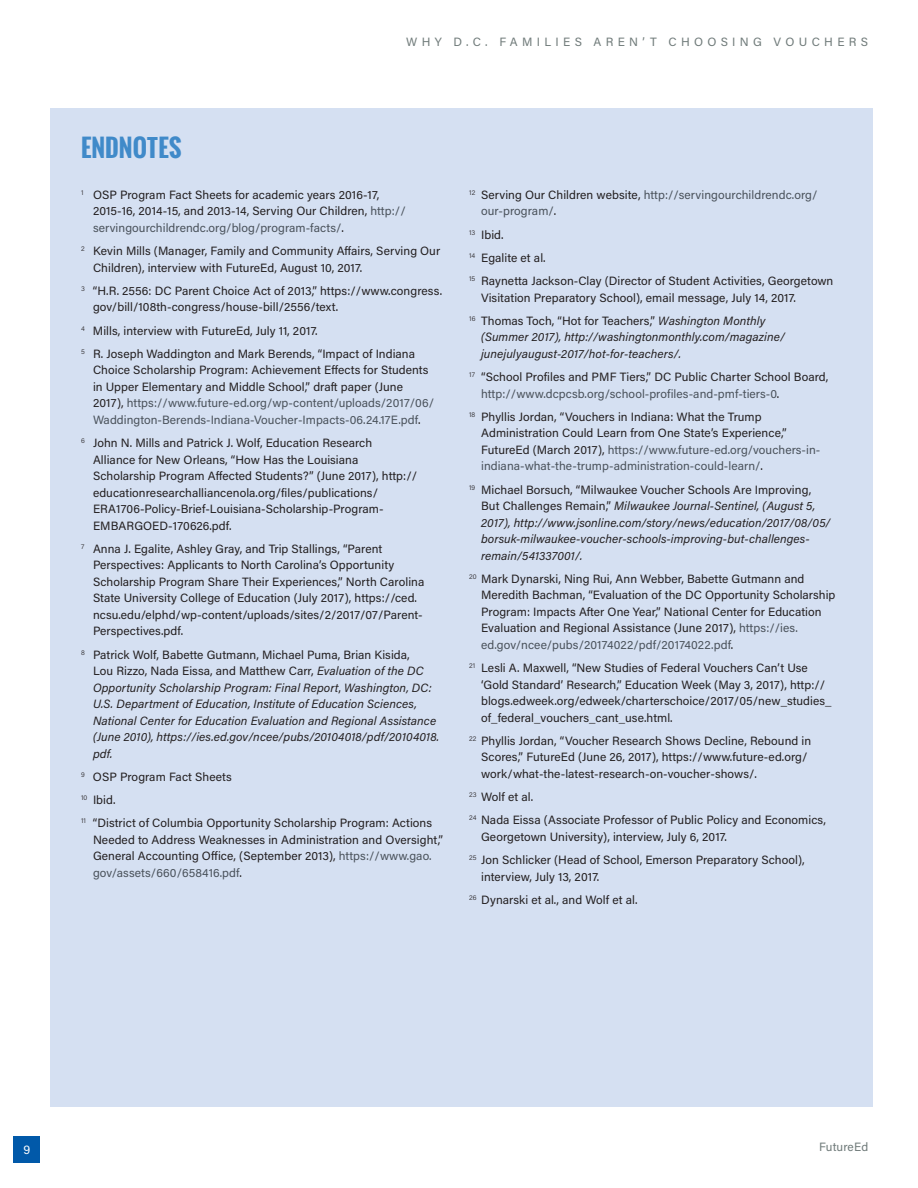
<style>
.page{position:relative;width:918px;height:1188px;background:#fff}
.page>*{position:absolute;margin:0;border:0;box-sizing:border-box;transform-origin:0 0}
.section_header1_Oswa{font:700 24px "Oswald";letter-spacing:.01em;color:#408ac9}
._05_endnote{font:12px/16.5px "Acumin Pro";letter-spacing:.005em;color:#231f20}
._05_endnote-2{font:italic 12px/16.5px "Acumin Pro";letter-spacing:.005em;color:#231f20}
._05_endnote-3{font:12px/16.5px "Acumin Pro";letter-spacing:.005em;color:#4a525b}
.t1{font:12px "Acumin Pro";letter-spacing:.36em;color:#707b7a}
.t2{font:12px "Acumin Pro";letter-spacing:.01em;color:#707b7a}
.t3{font:12px "Acumin Pro";color:#fff}
.s1{color:#4a525b}
.s2{font-style:normal}
.s3{color:#231f20}
</style>
<div class="page">
<div style="left:14px;top:1136px;width:26px;height:27px;background:#0159a9"></div>
<div style="left:50px;top:108px;width:823px;height:999px;background:#d5e0f2"></div>
<p class="t1" style="left:406px;top:33px;width:463px">WHY D.C. FAMILIES AREN’T CHOOSING VOUCHERS</p>
<p class="section_header1_Oswa" style="left:81px;top:129px;width:102px">ENDNOTES</p>
<p class="_05_endnote" style="left:93px;top:186px;width:314px;text-indent:-12px"><sup>1</sup> OSP Program Fact Sheets for academic years 2016-17,<br>2015-16, 2014-15, and 2013-14, Serving Our Children, <span class="s1">http:// servingourchildrendc.org/blog/program-facts/</span>.</p>
<p class="_05_endnote" style="left:93px;top:242px;width:349px;text-indent:-12px"><sup>2</sup> Kevin Mills (Manager, Family and Community Affairs, Serving Our<br>Children), interview with FutureEd, August 10, 2017.</p>
<p class="_05_endnote" style="left:93px;top:282px;width:351px;text-indent:-12px"><sup>3</sup> “H.R. 2556: DC Parent Choice Act of 2013,” https://www.congress. gov/bill/108th-congress/house-bill/2556/text.</p>
<p class="_05_endnote" style="left:81px;top:322px;width:238px"><sup>4</sup> Mills, interview with FutureEd, July 11, 2017.</p>
<p class="_05_endnote" style="left:93px;top:345px;width:343px;text-indent:-12px"><sup>5</sup> R. Joseph Waddington and Mark Berends, “Impact of Indiana Choice Scholarship Program: Achievement Effects for Students in Upper Elementary and Middle School,” draft paper (June 2017), <span class="s1">https://www.future-ed.org/wp-content/uploads/2017/06/ Waddington-Berends-Indiana-Voucher-Impacts-06.24.17E.pdf</span>.</p>
<p class="_05_endnote" style="left:93px;top:434px;width:326px;text-indent:-12px"><sup>6</sup> John N. Mills and Patrick J. Wolf, Education Research Alliance for New Orleans, “How Has the Louisiana Scholarship Program Affected Students?” (June 2017), http:// educationresearchalliancenola.org/files/publications/ ERA1706-Policy-Brief-Louisiana-Scholarship-Program-EMBARGOED-170626.pdf.</p>
<p class="_05_endnote" style="left:93px;top:540px;width:333px;text-indent:-12px"><sup>7</sup> Anna J. Egalite, Ashley Gray, and Trip Stallings, “Parent Perspectives: Applicants to North Carolina’s Opportunity Scholarship Program Share Their Experiences,” North Carolina State University College of Education (July 2017), https://ced. ncsu.edu/elphd/wp-content/uploads/sites/2/2017/07/Parent-Perspectives.pdf.</p>
<p class="_05_endnote-2" style="left:93px;top:646px;width:348px;text-indent:-12px"><sup>8</sup> <span class="s2">Patrick Wolf, Babette Gutmann, Michael Puma, Brian Kisida,<br>Lou Rizzo, Nada Eissa, and Matthew Carr,</span> Evaluation of the DC Opportunity Scholarship Program: Final Report<span class="s2">,</span> Washington, DC:<br>U.S. Department of Education, Institute of Education Sciences, National Center for Education Evaluation and Regional Assistance (June 2010), https://ies.ed.gov/ncee/pubs/20104018/pdf/20104018. pdf.</p>
<p class="_05_endnote" style="left:81px;top:768px;width:152px"><sup>9</sup> OSP Program Fact Sheets</p>
<p class="_05_endnote" style="left:81px;top:791px;width:36px"><sup>10</sup> Ibid.</p>
<p class="_05_endnote" style="left:93px;top:814px;width:352px;text-indent:-12px"><sup>11</sup> “District of Columbia Opportunity Scholarship Program: Actions Needed to Address Weaknesses in Administration and Oversight,” General Accounting Office, (September 2013), <span class="s1">https://www.gao. gov/assets/660/658416.pdf</span>.</p>
<p class="_05_endnote-3" style="left:481px;top:186px;width:338px;text-indent:-12px"><sup>12</sup> <span class="s3">Serving Our Children website,</span> http://servingourchildrendc.org/ our-program/<span class="s3">.</span></p>
<p class="_05_endnote" style="left:469px;top:226px;width:36px"><sup>13</sup> Ibid.</p>
<p class="_05_endnote" style="left:469px;top:249px;width:78px"><sup>14</sup> Egalite et al.</p>
<p class="_05_endnote" style="left:481px;top:272px;width:354px;text-indent:-12px"><sup>15</sup> Raynetta Jackson-Clay (Director of Student Activities, Georgetown<br>Visitation Preparatory School), email message, July 14, 2017.</p>
<p class="_05_endnote-2" style="left:481px;top:312px;width:305px;text-indent:-12px"><sup>16</sup> <span class="s2">Thomas Toch, “Hot for Teachers,”</span> Washington Monthly (Summer 2017), http://washingtonmonthly.com/magazine/ junejulyaugust-2017/hot-for-teachers/.</p>
<p class="_05_endnote" style="left:481px;top:368px;width:349px;text-indent:-12px"><sup>17</sup> “School Profiles and PMF Tiers,” DC Public Charter School Board, <span class="s1">http://www.dcpcsb.org/school-profiles-and-pmf-tiers-0</span>.</p>
<p class="_05_endnote" style="left:481px;top:408px;width:341px;text-indent:-12px"><sup>18</sup> Phyllis Jordan, “Vouchers in Indiana: What the Trump Administration Could Learn from One State’s Experience,” FutureEd (March 2017), <span class="s1">https://www.future-ed.org/vouchers-in&shy;indiana-what-the-trump-administration-could-learn/</span>.</p>
<p class="_05_endnote-2" style="left:481px;top:481px;width:351px;text-indent:-12px"><sup>19</sup> <span class="s2">Michael Borsuch, “Milwaukee Voucher Schools Are Improving, But Challenges Remain,”</span> Milwaukee Journal-Sentinel, (August 5, 2017), http://www.jsonline.com/story/news/education/2017/08/05/ borsuk-milwaukee-voucher-schools-improving-but-challenges&shy;remain/541337001/.</p>
<p class="_05_endnote" style="left:481px;top:570px;width:356px;text-indent:-12px"><sup>20</sup> Mark Dynarski, Ning Rui, Ann Webber, Babette Gutmann and Meredith Bachman, “Evaluation of the DC Opportunity Scholarship Program: Impacts After One Year,” National Center for Education Evaluation and Regional Assistance (June 2017), <span class="s1">https://ies. ed.gov/ncee/pubs/20174022/pdf/20174022.pdf</span>.</p>
<p class="_05_endnote" style="left:481px;top:659px;width:352px;text-indent:-12px"><sup>21</sup> Lesli A. Maxwell, “New Studies of Federal Vouchers Can’t Use ‘Gold Standard’ Research,” Education Week (May 3, 2017), http:// blogs.edweek.org/edweek/charterschoice/2017/05/new_studies_ of_federal_vouchers_cant_use.html.</p>
<p class="_05_endnote" style="left:481px;top:732px;width:332px;text-indent:-12px"><sup>22</sup> Phyllis Jordan, “Voucher Research Shows Decline, Rebound in<br>Scores,” FutureEd (June 26, 2017), https://www.future-ed.org/ work/what-the-latest-research-on-voucher-shows/.</p>
<p class="_05_endnote" style="left:469px;top:788px;width:66px"><sup>23</sup> Wolf et al.</p>
<p class="_05_endnote" style="left:481px;top:811px;width:346px;text-indent:-12px"><sup>24</sup> Nada Eissa (Associate Professor of Public Policy and Economics,<br>Georgetown University), interview, July 6, 2017.</p>
<p class="_05_endnote" style="left:481px;top:851px;width:325px;text-indent:-12px"><sup>25</sup> Jon Schlicker (Head of School, Emerson Preparatory School), interview, July 13, 2017.</p>
<p class="_05_endnote" style="left:469px;top:891px;width:170px"><sup>26</sup> Dynarski et al., and Wolf et al.</p>
<p class="t3" style="left:24px;top:1141px;width:8px">9</p>
<p class="t2" style="left:819px;top:1139px;width:51px">FutureEd</p>
</div>
